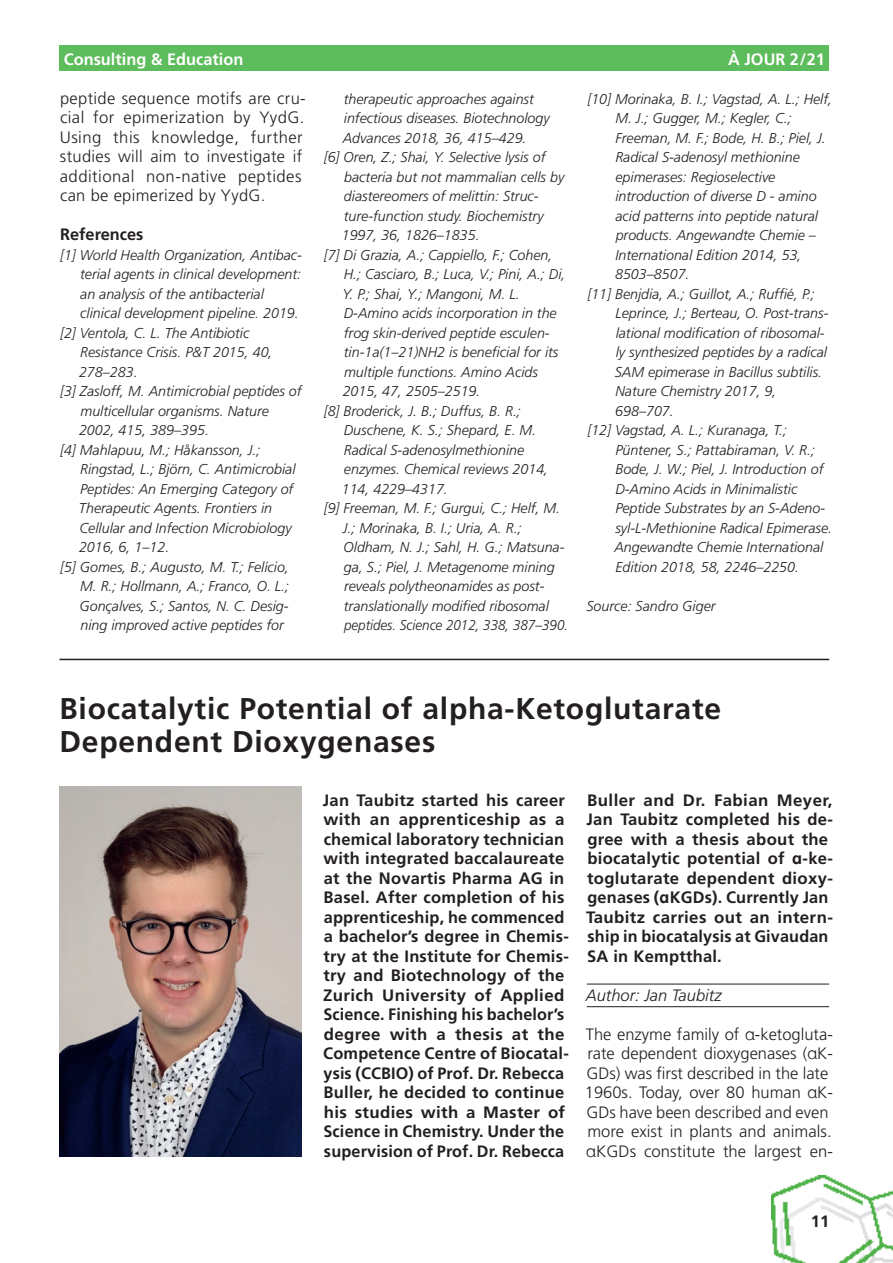
<style>
.page{position:relative;width:893px;height:1263px;background:#fff}
.page>*{position:absolute;margin:0;border:0;box-sizing:border-box;transform-origin:0 0}
.Titel{font:700 30px/33px "Frutiger LT Std";letter-spacing:.025em;color:#231f20}
.Grundschrift_Fett{font:700 16.5px/19.5px "Frutiger LT Std";letter-spacing:.015em;color:#231f20}
.Grundschrift_Normal{font:300 16.5px/19.5px "Frutiger LT Std";letter-spacing:.005em;color:#231f20}
.Grundschrift_Normal-2{font:300 16.5px/19.5px "Frutiger LT Std";letter-spacing:.025em;color:#231f20}
.t1{font:700 16.5px "Frutiger LT Std";color:#fff}
.Autor{font:italic 300 16.5px "Frutiger LT Std";color:#231f20}
.Grundschrift_Normal-3{font:700 16.5px "Frutiger LT Std";color:#231f20}
.Quellenangabe{font:italic 300 14.25px/19.5px "Frutiger LT Std";color:#231f20}
.Grundschrift_Normal-4{font:italic 300 14.25px "Frutiger LT Std";color:#231f20}
.s1{font-family:"Helvetica"}
</style>
<div class="page">
<img style="left:772px;top:1175px;width:121px;height:88px">
<div style="left:60px;top:45px;width:769px;height:26px;background:#5dbc5b"></div>
<hr style="left:60px;top:659px;width:769px;height:1px;background:#231f20">
<hr style="left:587px;top:1006px;width:242px;height:1px;background:#231f20">
<hr style="left:587px;top:984px;width:242px;height:1px;background:#231f20">
<img style="left:60px;top:786px;width:242px;height:371px">
<p class="t1" style="left:64px;top:49px;width:181px">Consulting &amp; Education</p>
<p class="t1" style="left:728px;top:49px;width:98px">À JOUR 2/21</p>
<p class="Grundschrift_Normal-2" style="left:60px;top:88px;width:247px">peptide sequence motifs are cru&shy;cial for epimerization by YydG.<br>Using this knowledge, further studies will aim to investigate if additional non-native peptides can be epimerized by YydG.</p>
<p class="Grundschrift_Normal-3" style="left:60px;top:225px;width:85px">References</p>
<p class="Quellenangabe" style="left:80px;top:245px;width:223px;text-indent:-20px">[1] World Health Organization, Antibac&shy;terial agents in clinical development: an analysis of the antibacterial clinical development pipeline. 2019.</p>
<p class="Quellenangabe" style="left:79px;top:323px;width:195px;text-indent:-19px">[2] Ventola, C. L. The Antibiotic<br>Resistance Crisis. P&amp;T 2015, 40,<br>278–283.</p>
<p class="Quellenangabe" style="left:79px;top:382px;width:224px;text-indent:-19px">[3] Zasloff, M. Antimicrobial peptides of multicellular organisms. Nature<br>2002, 415, 389–395.</p>
<p class="Quellenangabe" style="left:79px;top:440px;width:218px;text-indent:-19px">[4] Mahlapuu, M.; Håkansson, J.;<br>Ringstad, L.; Björn, C. Antimicrobial<br>Peptides: An Emerging Category of<br>Therapeutic Agents. Frontiers in<br>Cellular and Infection Microbiology<br>2016, 6, 1–12.</p>
<p class="Quellenangabe" style="left:80px;top:557px;width:211px;text-align:justify;text-indent:-19px">[5] Gomes, B.; Augusto, M. T.; Felício, M. R.; Hollmann, A.; Franco, O. L.; Gonçalves, S.; Santos, N. C. Desig&shy;ning improved active peptides for</p>
<p class="Quellenangabe" style="left:615px;top:89px;width:219px;text-indent:-28px">[10] Morinaka, B. I.; Vagstad, A. L.; Helf,<br>M. J.; Gugger, M.; Kegler, C.;<br>Freeman, M. F.; Bode, H. B.; Piel, J.<br>Radical S-adenosyl methionine epimerases: Regioselective introduction of diverse D - amino acid patterns into peptide natural products. Angewandte Chemie –<br>International Edition 2014, 53,<br>8503–8507.</p>
<p class="Quellenangabe" style="left:615px;top:284px;width:215px;text-indent:-27px">[11] Benjdia, A.; Guillot, A.; Ruffié, P.;<br>Leprince, J.; Berteau, O. Post-trans&shy;lational modification of ribosomal&shy;ly synthesized peptides by a radical<br>SAM epimerase in Bacillus subtilis.<br>Nature Chemistry 2017, 9,<br>698–707.</p>
<p class="Quellenangabe" style="left:614px;top:421px;width:219px;text-indent:-27px">[12] Vagstad, A. L.; Kuranaga, T.; Püntener, S.; Pattabiraman, V. R.; Bode, J. W.; Piel, J. Introduction of D-Amino Acids in Minimalistic Peptide Substrates by an S-Adeno&shy;syl-L-Methionine Radical Epimerase.<br>Angewandte Chemie International Edition 2018, 58, 2246–2250.</p>
<p class="Grundschrift_Normal-4" style="left:586px;top:598px;width:131px">Source: Sandro Giger</p>
<p class="Quellenangabe" style="left:343px;top:89px;width:208px">therapeutic approaches against infectious diseases. Biotechnology<br>Advances 2018, 36, 415–429.</p>
<p class="Quellenangabe" style="left:342px;top:148px;width:224px;text-indent:-18px">[6] Oren, Z.; Shai, Y. Selective lysis of bacteria but not mammalian cells by diastereomers of melittin: Struc&shy;ture-function study. Biochemistry 1997, 36, 1826–1835.</p>
<p class="Quellenangabe" style="left:342px;top:245px;width:225px;text-indent:-19px">[7] Di Grazia, A.; Cappiello, F.; Cohen, H.; Casciaro, B.; Luca, V.; Pini, A.; Di, Y. P.; Shai, Y.; Mangoni, M. L.<br>D-Amino acids incorporation in the frog skin-derived peptide esculen&shy;tin-1a(1–21)NH2 is beneficial for its multiple functions. Amino Acids 2015, 47, 2505–2519.</p>
<p class="Quellenangabe" style="left:342px;top:401px;width:208px;text-indent:-18px">[8] Broderick, J. B.; Duffus, B. R.;<br>Duschene, K. S.; Shepard, E. M.<br>Radical S-adenosylmethionine enzymes. Chemical reviews 2014,<br>114, 4229–4317.</p>
<p class="Quellenangabe" style="left:343px;top:499px;width:227px;text-indent:-19px">[9] Freeman, M. F.; Gurgui, C.; Helf, M.<br>J.; Morinaka, B. I.; Uria, A. R.; Oldham, N. J.; Sahl, H. G.; Matsuna&shy;ga, S.; Piel, J. Metagenome mining reveals polytheonamides as post&shy;translationally modified ribosomal peptides. Science 2012, 338, 387–390.</p>
<p class="Titel" style="left:60px;top:693px;width:663px">Biocatalytic Potential of alpha-Ketoglutarate<br>Dependent Dioxygenases</p>
<p class="Grundschrift_Fett" style="left:323px;top:790px;width:247px">Jan Taubitz started his career with an apprenticeship as a chemical laboratory technician with integrated baccalaureate at the Novartis Pharma AG in<br>Basel. After completion of his apprenticeship, he commenced a bachelor’s degree in Chemis&shy;try at the Institute for Chemis&shy;try and Biotechnology of the<br>Zurich University of Applied<br>Science. Finishing his bachelor’s degree with a thesis at the<br>Competence Centre of Biocatal&shy;ysis (CCBIO) of Prof. Dr. Rebecca<br>Buller, he decided to continue his studies with a Master of<br>Science in Chemistry. Under the supervision of Prof. Dr. Rebecca</p>
<p class="Grundschrift_Fett" style="left:586px;top:790px;width:248px">Buller and Dr. Fabian Meyer,<br>Jan Taubitz completed his de&shy;gree with a thesis about the biocatalytic potential of <span class="s1">α</span>-ke&shy;toglutarate dependent dioxy&shy;genases (<span class="s1">α</span>KGDs). Currently Jan<br>Taubitz carries out an intern&shy;ship in biocatalysis at Givaudan<br>SA in Kemptthal.</p>
<p class="Autor" style="left:586px;top:985px;width:138px">Author: Jan Taubitz</p>
<p class="Grundschrift_Normal" style="left:585px;top:1024px;width:250px">The enzyme family of <span class="s1">α</span>-ketogluta&shy;rate dependent dioxygenases (<span class="s1">α</span>K-GDs) was first described in the late 1960s. Today, over 80 human <span class="s1">α</span>K-GDs have been described and even more exist in plants and animals. <span class="s1">α</span>KGDs constitute the largest en-</p>
<p class="Grundschrift_Fett" style="left:811px;top:1212px;width:20px">11</p>
</div>
